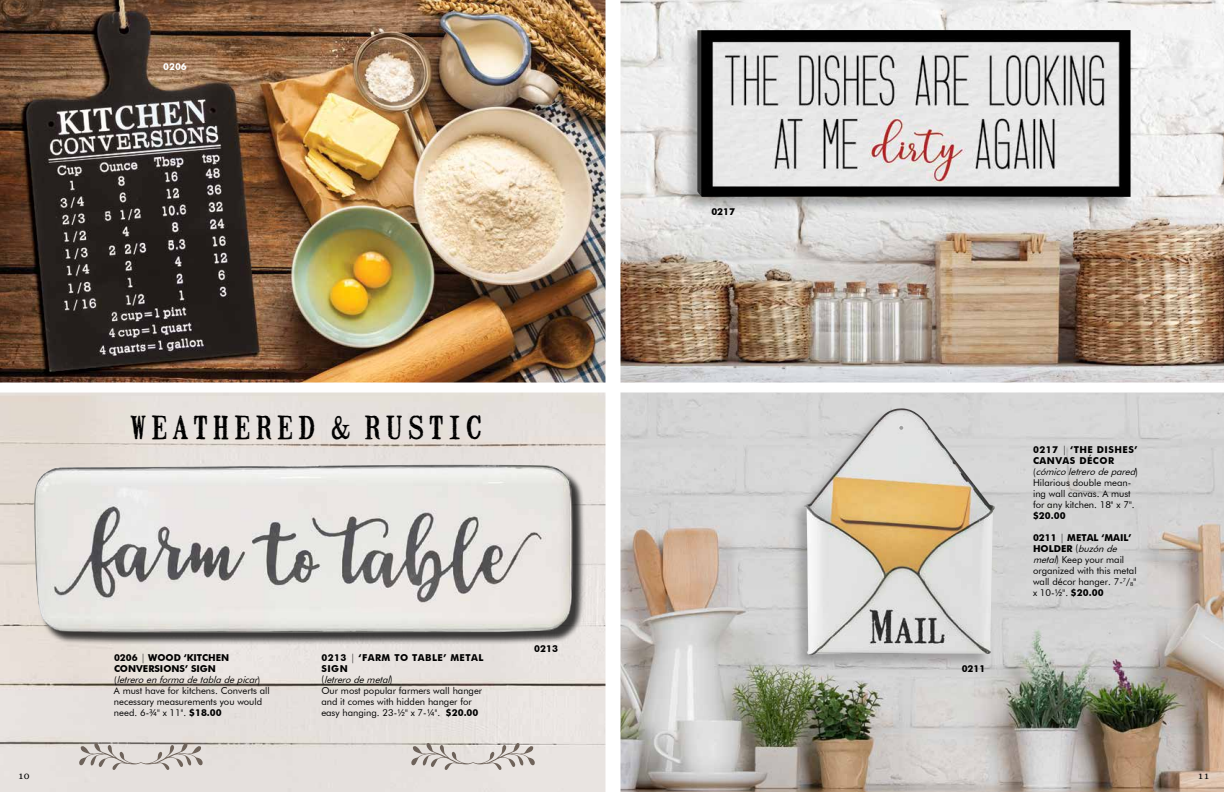
<style>
.page{position:relative;width:1224px;height:792px;background:#fff}
.page>*{position:absolute;margin:0;border:0;box-sizing:border-box;transform-origin:0 0}
.t1{font:40px "Mailart Rubberstamp";letter-spacing:.15em;color:#000;scale:.9 1}
.t2{font:12px "Minion Pro";color:#000}
.t3{font:9.5px/11px "Futura BT";color:#000}
.t4{font:700 9.5px "Futura BT";color:#000}
.t5{font:700 9.5px "Futura BT";color:#fff}
.s1{font-size:30px}
.s2{font-weight:700}
.s3{font-weight:300}
.s4{font-style:italic}
.s5{font-family:"Avenir Next LT Pro"}
.s6{font-size:5.5px}
</style>
<div class="page">
<img style="left:620px;top:0;width:604px;height:383px">
<img style="left:0;top:393px;width:606px;height:399px">
<img style="left:0;top:0;width:606px;height:383px">
<svg style="left:411px;top:743px;width:124px;height:27px;background:#cdc7c3"></svg>
<svg style="left:79px;top:743px;width:124px;height:27px;background:#cac4c0"></svg>
<img style="left:620px;top:393px;width:604px;height:399px">
<div style="left:789px;top:408px;width:206px;height:263px;background:#000;opacity:.25"></div>
<img style="left:804px;top:408px;width:191px;height:248px">
<div style="left:681px;top:29px;width:450px;height:184px;background:#000;opacity:.3"></div>
<img style="left:697px;top:30px;width:434px;height:167px">
<div style="left:36px;top:466px;width:549px;height:179px;background:#000;opacity:.75"></div>
<img style="left:34px;top:464px;width:539px;height:169px">
<p class="t5" style="left:163px;top:61px;width:25px">0206</p>
<h1 class="t1" style="left:130px;top:393px;width:392px">WEATHERED <span class="s1">&amp;</span> RUSTIC</h1>
<p class="t3" style="left:114px;top:652px;width:157px"><span class="s2">0206</span> <span class="s3">|</span> <span class="s2">WOOD ‘KITCHEN<br>CONVERSIONS’ SIGN<br></span>( <span class="s4">letreroenformadetabladepicar</span>)<br>A must have for kitchens. Converts all necessary measurements you would need. 6-<span class="s5">¾</span>" x 11". <span class="s2">$18.00</span></p>
<p class="t3" style="left:321px;top:652px;width:164px"><span class="s2">0213</span> <span class="s3">|</span> <span class="s2">‘FARM TO TABLE’ METAL<br>SIGN<br></span>( <span class="s4">letrerodemetal</span>)<br>Our most popular farmers wall hanger and it comes with hidden hanger for easy hanging. 23-<span class="s5">½</span>" x 7-<span class="s5">¼</span>". <span class="s2">$20.00</span></p>
<p class="t4" style="left:534px;top:643px;width:25px">0213</p>
<p class="t4" style="left:711px;top:206px;width:25px">0217</p>
<p class="t4" style="left:962px;top:663px;width:25px">0211</p>
<p class="t3" style="left:1033px;top:444px;width:107px"><span class="s2">0217</span> <span class="s3">|</span> <span class="s2">‘THE DISHES’<br>CANVAS DÉCOR<br></span>( <span class="s4">cómicoletrerodepared</span>)<br>Hilarious double mean&shy;ing wall canvas. A must for any kitchen. 18" x 7".</p>
<p class="t4" style="left:1033px;top:510px;width:34px">$20.00</p>
<p class="t3" style="left:1033px;top:532px;width:105px"><span class="s2">0211</span> <span class="s3">|</span> <span class="s2">METAL ‘MAIL’<br>HOLDER</span> (<span class="s4">buzónde metal</span>) Keep your mail organized with this metal wall décor hanger. 7-<sup>7</sup>/<span class="s6">8</span>" x 10-<span class="s5">½</span>". <span class="s2">$20.00</span></p>
<p class="t2" style="left:18px;top:767px;width:13px">10</p>
<p class="t2" style="left:1198px;top:767px;width:13px">11</p>
</div>
